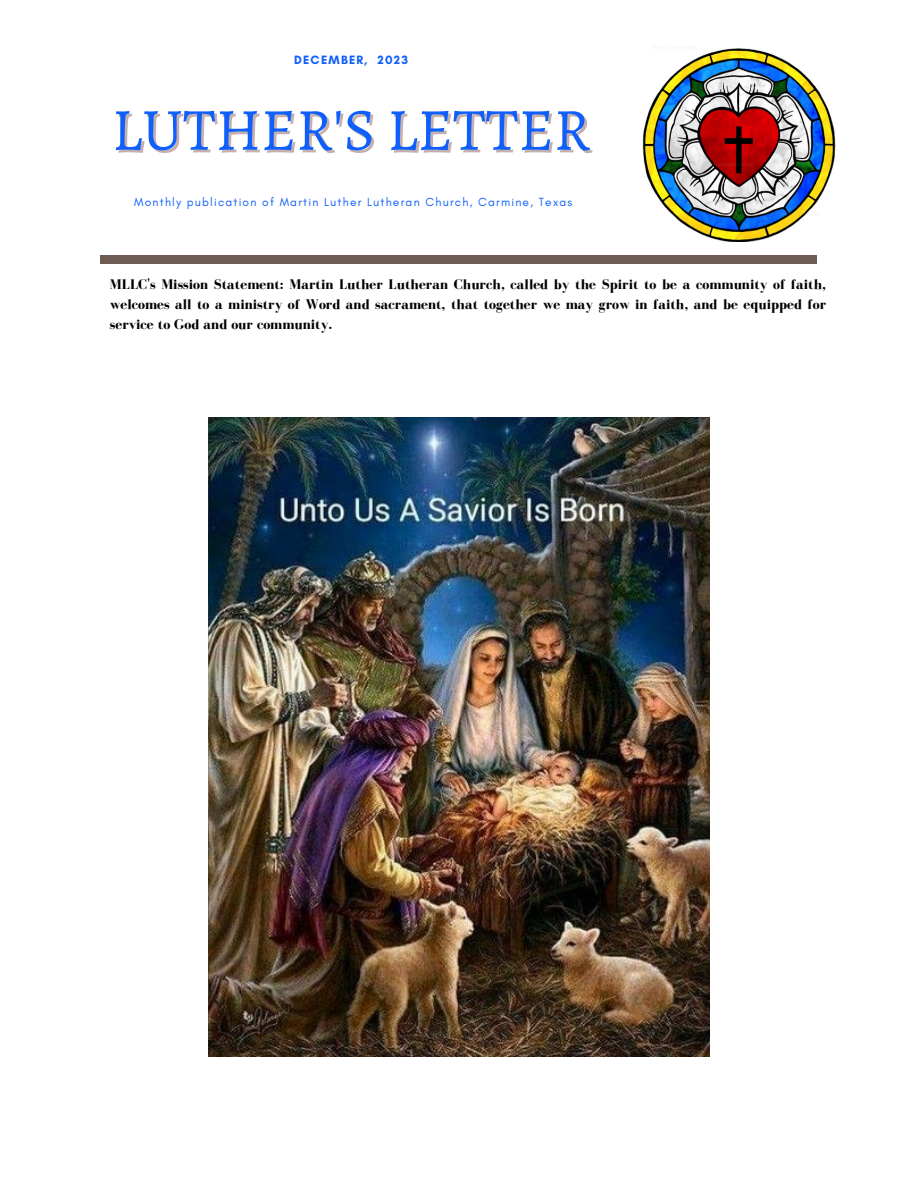
<style>
.page{position:relative;width:918px;height:1188px;background:#fff}
.page>*{position:absolute;margin:0;border:0;box-sizing:border-box;transform-origin:0 0}
.t1{font:60px "Alegreya";color:#0f5ffc}
.t2{font:700 14.4px/19.6px "Bodoni FLF";color:#000;text-align:justify}
.t3{font:700 12.3px "Glacial Indifference";letter-spacing:.1em;color:#0f5ffc}
.t4{font:12px "Glacial Indifference";letter-spacing:.1em;color:#0f5ffc}
</style>
<div class="page">
<div style="left:101px;top:256px;width:716px;height:8px;background:#6e5d55"></div>
<img style="left:642px;top:48px;width:194px;height:194px">
<img style="left:209px;top:417px;width:500px;height:639px">
<p class="t3" style="left:294px;top:52px;width:116px">DECEMBER, 2023</p>
<p class="t1" style="left:112px;top:89px;width:480px">LUTHER'S LETTER</p>
<p class="t4" style="left:134px;top:195px;width:440px">Monthly publication of Martin Luther Lutheran Church, Carmine, Texas</p>
<p class="t2" style="left:110px;top:275px;width:718px">MLLC's Mission Statement: Martin Luther Lutheran Church, called by the Spirit to be a community of faith, welcomes all to a ministry of Word and sacrament, that together we may grow in faith, and be equipped for service to God and our community.</p>
</div>
